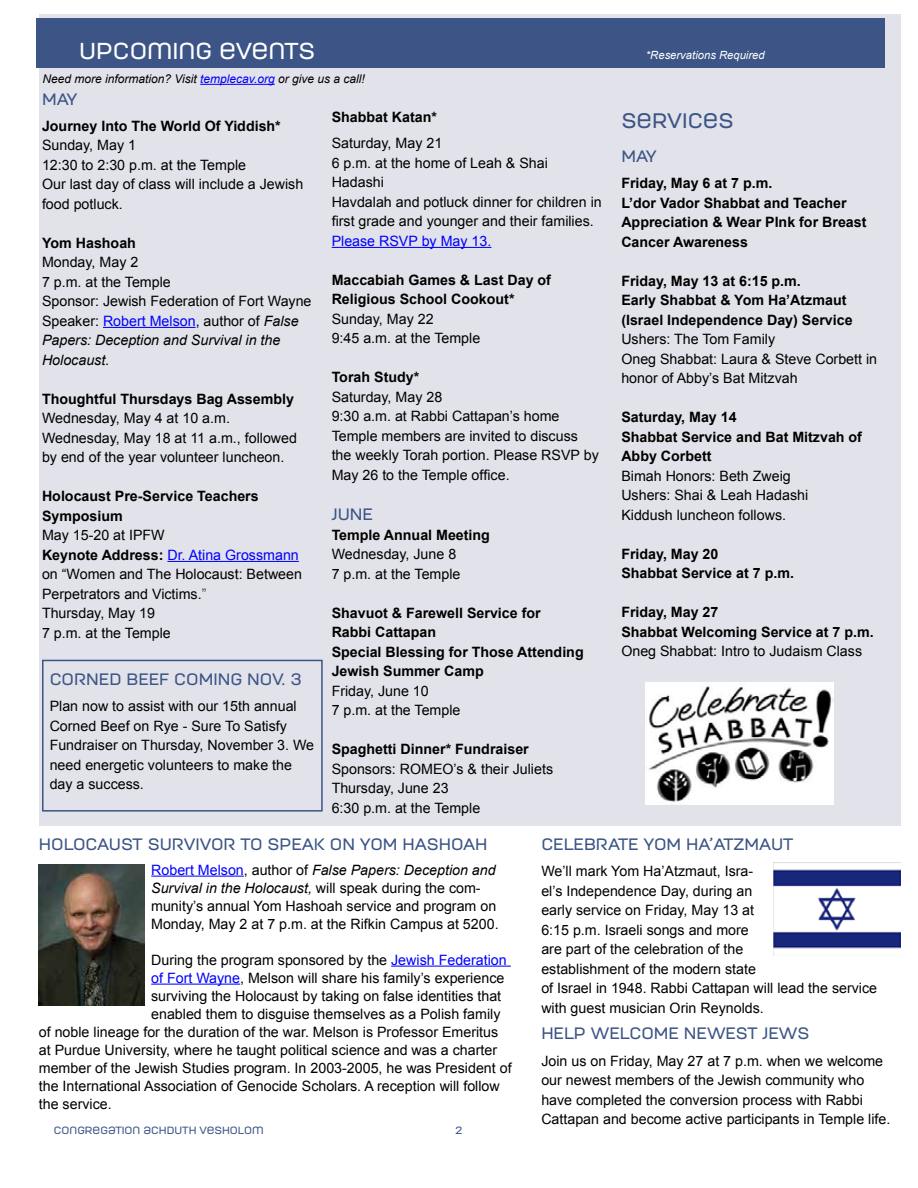
<style>
.page{position:relative;width:918px;height:1188px;background:#fff}
.page>*{position:absolute;margin:0;border:0;box-sizing:border-box;transform-origin:0 0}
.t1{font:500 23.1px "Moderna Unicase";color:#fff}
.t2{font:500 21px "Moderna Unicase";color:#3c5586}
.t3{font:500 16.5px "Moderna Unicase";color:#3c5586}
.t4{font:14.25px/19.5px "Arial";color:#000}
.t5{font:700 14.25px/19.5px "Arial";color:#000}
.t6{font:14.25px "Arial";color:#00f}
.t7{font:italic 12px "Arial";color:#000}
.t8{font:italic 11.25px "Arial";color:#fff}
.t9{font:500 10.5px "Moderna Unicase";color:#3c5586}
.s1{color:#00f}
.s2{font-style:italic}
.s3{font-weight:700}
.s4{color:#444}
</style>
<div class="page">
<div style="left:39px;top:15px;width:861px;height:811px;background:#e2e2ea"></div>
<div style="left:36px;top:18px;width:848px;height:50px;background:#3c5586"></div>
<hr style="left:200px;top:84px;width:75px;height:1px;background:#00f">
<hr style="left:103px;top:327px;width:93px;height:1px;background:#00f">
<hr style="left:167px;top:561px;width:132px;height:1px;background:#00f">
<hr style="left:332px;top:247px;width:159px;height:1px;background:#00f">
<div style="left:42px;top:660px;width:281px;height:152px;border:2px solid #3c5586"></div>
<hr style="left:151px;top:876px;width:93px;height:1px;background:#00f">
<hr style="left:391px;top:966px;width:120px;height:1px;background:#00f">
<hr style="left:151px;top:984px;width:89px;height:1px;background:#00f">
<img style="left:39px;top:864px;width:105px;height:142px">
<img style="left:773px;top:863px;width:127px;height:92px">
<img style="left:646px;top:683px;width:188px;height:122px">
<h1 class="t1" style="left:79px;top:33px;width:237px">UPCOMING EVENTS</h1>
<p class="t8" style="left:646px;top:48px;width:120px">*Reservations Required</p>
<p class="t7" style="left:42px;top:71px;width:324px">Need more information? Visit <span class="s1">templecav.org</span> or give us a call!</p>
<p class="t3" style="left:42px;top:86px;width:37px">MAY</p>
<p class="t5" style="left:42px;top:117px;width:240px">Journey Into The World Of Yiddish*</p>
<p class="t4" style="left:42px;top:136px;width:263px">Sunday, May 1<br>12:30 to 2:30 p.m. at the Temple<br>Our last day of class will include a Jewish food potluck.</p>
<p class="t5" style="left:42px;top:234px;width:95px">Yom Hashoah</p>
<p class="t4" style="left:42px;top:253px;width:271px">Monday, May 2<br>7 p.m. at the Temple<br>Sponsor: Jewish Federation of Fort Wayne<br>Speaker: <span class="s1">Robert Melson</span>, author of <span class="s2">False<br>Papers: Deception and Survival in the<br>Holocaust.</span></p>
<p class="t5" style="left:42px;top:389px;width:254px">Thoughtful Thursdays Bag Assembly</p>
<p class="t4" style="left:42px;top:409px;width:257px">Wednesday, May 4 at 10 a.m.<br>Wednesday, May 18 at 11 a.m., followed by end of the year volunteer luncheon.</p>
<p class="t5" style="left:42px;top:487px;width:218px">Holocaust Pre-Service Teachers<br>Symposium</p>
<p class="t4" style="left:42px;top:526px;width:262px">May 15-20 at IPFW<br><span class="s3">Keynote Address:</span> <span class="s1">Dr. Atina Grossmann </span>on “Women and The Holocaust: Between<br>Perpetrators and Victims.<span class="s4">”<br></span>Thursday, May 19<br>7 p.m. at the Temple</p>
<p class="t5" style="left:332px;top:108px;width:107px">Shabbat Katan*</p>
<p class="t4" style="left:332px;top:134px;width:272px">Saturday, May 21<br>6 p.m. at the home of Leah &amp; Shai<br>Hadashi<br>Havdalah and potluck dinner for children in first grade and younger and their families.</p>
<p class="t6" style="left:332px;top:232px;width:161px">Please RSVP by May 13.</p>
<p class="t5" style="left:332px;top:271px;width:221px">Maccabiah Games &amp; Last Day of<br>Religious School Cookout*</p>
<p class="t4" style="left:332px;top:309px;width:150px">Sunday, May 22<br>9:45 a.m. at the Temple</p>
<p class="t5" style="left:332px;top:368px;width:89px">Torah Study*</p>
<p class="t4" style="left:332px;top:387px;width:269px">Saturday, May 28<br>9:30 a.m. at Rabbi Cattapan’s home<br>Temple members are invited to discuss the weekly Torah portion. Please RSVP by<br>May 26 to the Temple office.</p>
<p class="t3" style="left:332px;top:502px;width:43px">JUNE</p>
<p class="t5" style="left:332px;top:525px;width:160px">Temple Annual Meeting</p>
<p class="t4" style="left:332px;top:544px;width:130px">Wednesday, June 8<br>7 p.m. at the Temple</p>
<p class="t5" style="left:332px;top:603px;width:254px">Shavuot &amp; Farewell Service for<br>Rabbi Cattapan<br>Special Blessing for Those Attending<br>Jewish Summer Camp</p>
<p class="t4" style="left:332px;top:681px;width:130px">Friday, June 10<br>7 p.m. at the Temple</p>
<p class="t5" style="left:332px;top:740px;width:199px">Spaghetti Dinner* Fundraiser</p>
<p class="t4" style="left:332px;top:759px;width:223px">Sponsors: ROMEO’s &amp; their Juliets<br>Thursday, June 23<br>6:30 p.m. at the Temple</p>
<h2 class="t2" style="left:621px;top:104px;width:114px">SERVICES</h2>
<p class="t3" style="left:621px;top:143px;width:37px">MAY</p>
<p class="t5" style="left:621px;top:174px;width:247px">Friday, May 6 at 7 p.m.<br>L’dor Vador Shabbat and Teacher<br>Appreciation &amp; Wear PInk for Breast<br>Cancer Awareness</p>
<p class="t5" style="left:621px;top:271px;width:233px">Friday, May 13 at 6:15 p.m.<br>Early Shabbat &amp; Yom Ha’Atzmaut (Israel Independence Day) Service</p>
<p class="t4" style="left:621px;top:330px;width:257px">Ushers: The Tom Family<br>Oneg Shabbat: Laura &amp; Steve Corbett in honor of Abby’s Bat Mitzvah</p>
<p class="t5" style="left:621px;top:408px;width:242px">Saturday, May 14<br>Shabbat Service and Bat Mitzvah of<br>Abby Corbett</p>
<p class="t4" style="left:621px;top:466px;width:188px">Bimah Honors: Beth Zweig<br>Ushers: Shai &amp; Leah Hadashi<br>Kiddush luncheon follows.</p>
<p class="t5" style="left:621px;top:544px;width:174px">Friday, May 20<br>Shabbat Service at 7 p.m.</p>
<p class="t5" style="left:621px;top:603px;width:254px">Friday, May 27<br>Shabbat Welcoming Service at 7 p.m.</p>
<p class="t4" style="left:621px;top:642px;width:242px">Oneg Shabbat: Intro to Judaism Class</p>
<p class="t3" style="left:50px;top:666px;width:254px">CORNED BEEF COMING NOV. 3</p>
<p class="t4" style="left:50px;top:696px;width:266px">Plan now to assist with our 15th annual<br>Corned Beef on Rye - Sure To Satisfy<br>Fundraiser on Thursday, November 3. We need energetic volunteers to make the day a success.</p>
<p class="t3" style="left:39px;top:831px;width:450px">HOLOCAUST SURVIVOR TO SPEAK ON YOM HASHOAH</p>
<p class="t4" style="left:151px;top:861px;width:349px;line-height:18px"><span class="s1">Robert Melson</span>, author of <span class="s2">False Papers: Deception and Survival in the Holocaust,</span> will speak during the com&shy;munity’s annual Yom Hashoah service and program on Monday, May 2 at 7 p.m. at the Rifkin Campus at 5200.</p>
<p class="t4" style="left:151px;top:950px;width:357px">During the program sponsored by the <span class="s1">Jewish Federation</span></p>
<p class="t4" style="left:151px;top:968px;width:355px"><span class="s1">of Fort Wayne</span>, Melson will share his family’s experience</p>
<p class="t4" style="left:151px;top:986px;width:352px">surviving the Holocaust by taking on false identities that</p>
<p class="t4" style="left:151px;top:1004px;width:351px">enabled them to disguise themselves as a Polish family</p>
<p class="t4" style="left:39px;top:1022px;width:461px">of noble lineage for the duration of the war. Melson is Professor Emeritus</p>
<p class="t4" style="left:39px;top:1040px;width:460px">at Purdue University, where he taught political science and was a charter</p>
<p class="t4" style="left:39px;top:1058px;width:474px">member of the Jewish Studies program. In 2003-2005, he was President of</p>
<p class="t4" style="left:39px;top:1076px;width:462px">the International Association of Genocide Scholars. A reception will follow</p>
<p class="t4" style="left:39px;top:1094px;width:74px">the service.</p>
<p class="t9" style="left:54px;top:1122px;width:211px">CONGREGATION ACHDUTH VESHOLOM</p>
<p class="t9" style="left:455px;top:1122px;width:9px">2</p>
<p class="t3" style="left:541px;top:831px;width:253px">CELEBRATE YOM HA’ATZMAUT</p>
<p class="t4" style="left:541px;top:862px;width:337px">We’ll mark Yom Ha’Atzmaut, Isra-<br>el’s Independence Day, during an<br>early service on Friday, May 13 at<br>6:15 p.m. Israeli songs and more<br>are part of the celebration of the<br>establishment of the modern state<br>of Israel in 1948. Rabbi Cattapan will lead the service with guest musician Orin Reynolds.</p>
<p class="t3" style="left:541px;top:1021px;width:270px">HELP WELCOME NEWEST JEWS</p>
<p class="t4" style="left:541px;top:1051px;width:351px">Join us on Friday, May 27 at 7 p.m. when we welcome our newest members of the Jewish community who have completed the conversion process with Rabbi Cattapan and become active participants in Temple life.</p>
</div>
